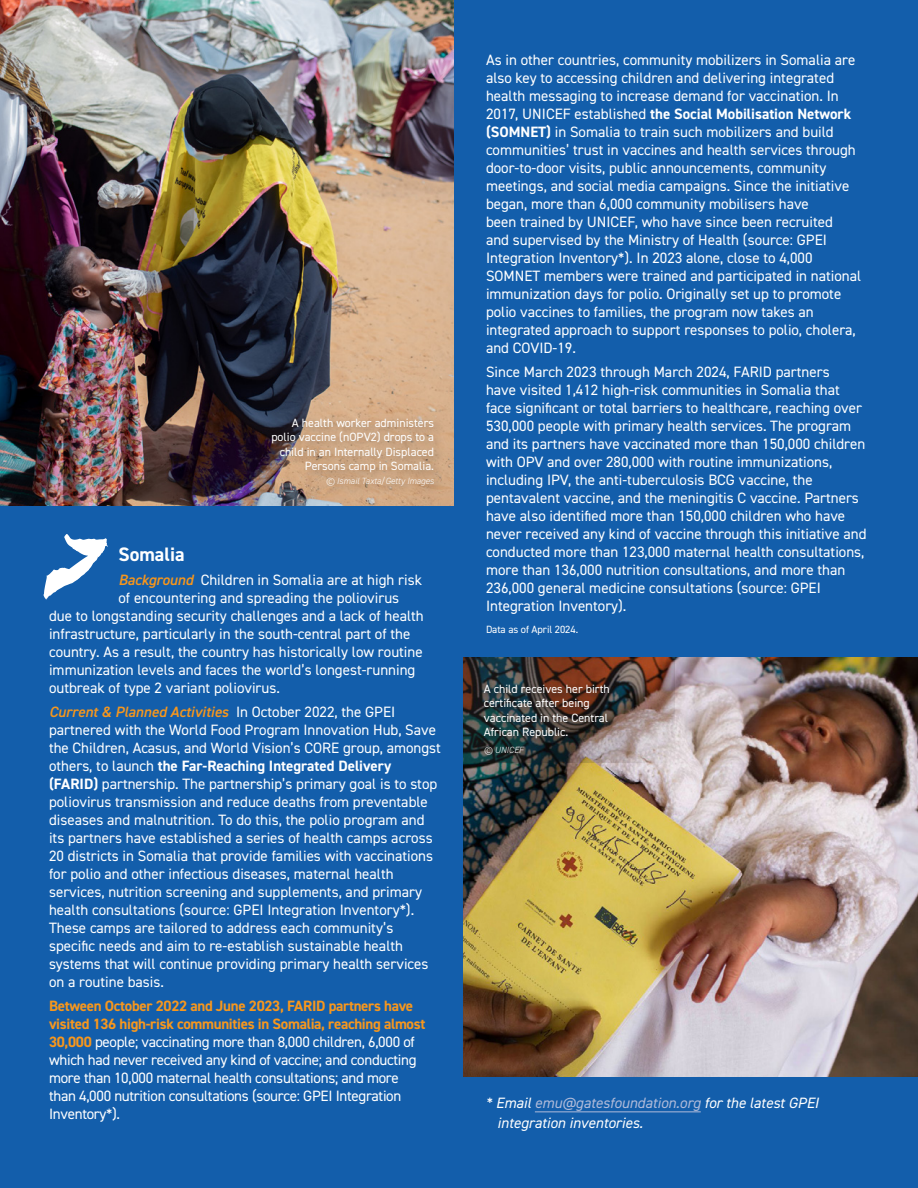
<style>
.page{position:relative;width:918px;height:1188px;background:#135eab}
.page>*{position:absolute;margin:0;border:0;box-sizing:border-box;transform-origin:0 0}
.Paragraph_Style_1{font:700 19.5px "DIN2014";color:#fff}
.Paragraph_Style_1-2{font:15px/18px "DIN2014";color:#fff}
.Paragraph_Style_1-3{font:15px/18px "DIN2014";letter-spacing:-.02em;color:#fff}
.t1{font:italic 15px/19.5px "DIN2014";color:#fff}
.t2{font:12px/14.4px "DIN2014";color:#fff}
.t3{font:10.5px "DIN2014";letter-spacing:-.005em;color:#fff}
.t4{font:italic 300 9px "DIN2014";color:#fff}
.s1{font-weight:600;font-style:italic;color:#f7961c}
.s2{font-weight:600;font-style:italic;color:#f7971d}
.s3{font-weight:700}
.s4{font-weight:700;color:#f7971d}
.s5{color:#b0bbda}
</style>
<div class="page">
<svg style="left:43px;top:534px;width:65px;height:66px"></svg>
<hr style="left:535px;top:1111px;width:166px;height:1px;background:#b0bbda">
<img style="left:464px;top:658px;width:454px;height:418px">
<img style="left:464px;top:657px;width:211px;height:106px">
<div style="left:481px;top:681px;width:137px;height:83px;background:#231f20;opacity:.9"></div>
<img style="left:0;top:0;width:454px;height:506px">
<div style="left:268px;top:415px;width:178px;height:81px;background:#231f20;opacity:.4"></div>
<p class="t2" style="left:271px;top:416px;width:164px;text-align:right">A health worker administers polio vaccine (nOPV2) drops to a child in an Internally Displaced<br>Persons camp in Somalia.</p>
<p class="t4" style="left:326px;top:475px;width:110px">© Ismail Taxta/Getty Images</p>
<p class="Paragraph_Style_1" style="left:119px;top:541px;width:68px">Somalia</p>
<p class="Paragraph_Style_1-2" style="left:119px;top:570px;width:305px"><span class="s1">Background</span> Children in Somalia are at high risk</p>
<p class="Paragraph_Style_1-2" style="left:119px;top:588px;width:282px">of encountering and spreading the poliovirus</p>
<p class="Paragraph_Style_1-2" style="left:49px;top:606px;width:376px">due to longstanding security challenges and a lack of health</p>
<p class="Paragraph_Style_1-2" style="left:49px;top:624px;width:363px">infrastructure, particularly in the south-central part of the</p>
<p class="Paragraph_Style_1-2" style="left:49px;top:642px;width:375px">country. As a result, the country has historically low routine</p>
<p class="Paragraph_Style_1-2" style="left:49px;top:660px;width:368px">immunization levels and faces the world’s longest-running</p>
<p class="Paragraph_Style_1-2" style="left:49px;top:678px;width:232px">outbreak of type 2 variant poliovirus.</p>
<p class="Paragraph_Style_1-2" style="left:49px;top:702px;width:393px"><span class="s2">Current &amp; Planned Activities</span> In October 2022, the GPEI partnered with the World Food Program Innovation Hub, Save the Children, Acasus, and World Vision’s CORE group, amongst others, to launch <span class="s3">the Far-Reaching Integrated Delivery (FARID)</span> partnership. The partnership’s primary goal is to stop poliovirus transmission and reduce deaths from preventable diseases and malnutrition. To do this, the polio program and its partners have established a series of health camps across 20 districts in Somalia that provide families with vaccinations for polio and other infectious diseases, maternal health services, nutrition screening and supplements, and primary health consultations (source: GPEI Integration Inventory*).<br>These camps are tailored to address each community’s specific needs and aim to re-establish sustainable health systems that will continue providing primary health services on a routine basis.</p>
<p class="Paragraph_Style_1-3" style="left:49px;top:996px;width:378px"><span class="s4">Between October 2022 and June 2023, FARID partners have visited 136 high-risk communities in Somalia, reaching almost 30,000</span> people; vaccinating more than 8,000 children, 6,000 of which had never received any kind of vaccine; and conducting more than 10,000 maternal health consultations; and more than 4,000 nutrition consultations (source: GPEI Integration Inventory*).</p>
<p class="Paragraph_Style_1-2" style="left:486px;top:50px;width:377px">As in other countries, community mobilizers in Somalia are also key to accessing children and delivering integrated health messaging to increase demand for vaccination. In 2017, UNICEF established <span class="s3">the Social Mobilisation Network (SOMNET)</span> in Somalia to train such mobilizers and build communities’ trust in vaccines and health services through door-to-door visits, public announcements, community meetings, and social media campaigns. Since the initiative began, more than 6,000 community mobilisers have<br>been trained by UNICEF, who have since been recruited<br>and supervised by the Ministry of Health (source: GPEI Integration Inventory*). In 2023 alone, close to 4,000<br>SOMNET members were trained and participated in national immunization days for polio. Originally set up to promote polio vaccines to families, the program now takes an integrated approach to support responses to polio, cholera, and COVID-19.</p>
<p class="Paragraph_Style_1-2" style="left:486px;top:362px;width:382px">Since March 2023 through March 2024, FARID partners<br>have visited 1,412 high-risk communities in Somalia that face significant or total barriers to healthcare, reaching over 530,000 people with primary health services. The program and its partners have vaccinated more than 150,000 children with OPV and over 280,000 with routine immunizations, including IPV, the anti-tuberculosis BCG vaccine, the pentavalent vaccine, and the meningitis C vaccine. Partners have also identified more than 150,000 children who have never received any kind of vaccine through this initiative and conducted more than 123,000 maternal health consultations, more than 136,000 nutrition consultations, and more than 236,000 general medicine consultations (source: GPEI Integration Inventory).</p>
<p class="t3" style="left:486px;top:623px;width:94px">Data as of April 2024.</p>
<p class="t2" style="left:484px;top:681px;width:128px">A child receives her birth certificate after being vaccinated in the Central<br>African Republic.</p>
<p class="t4" style="left:484px;top:744px;width:42px">© UNICEF</p>
<p class="t1" style="left:497px;top:1093px;width:323px;text-indent:-11px">* Email <span class="s5">emu@gatesfoundation.org</span> for the latest GPEI integration inventories.</p>
</div>
